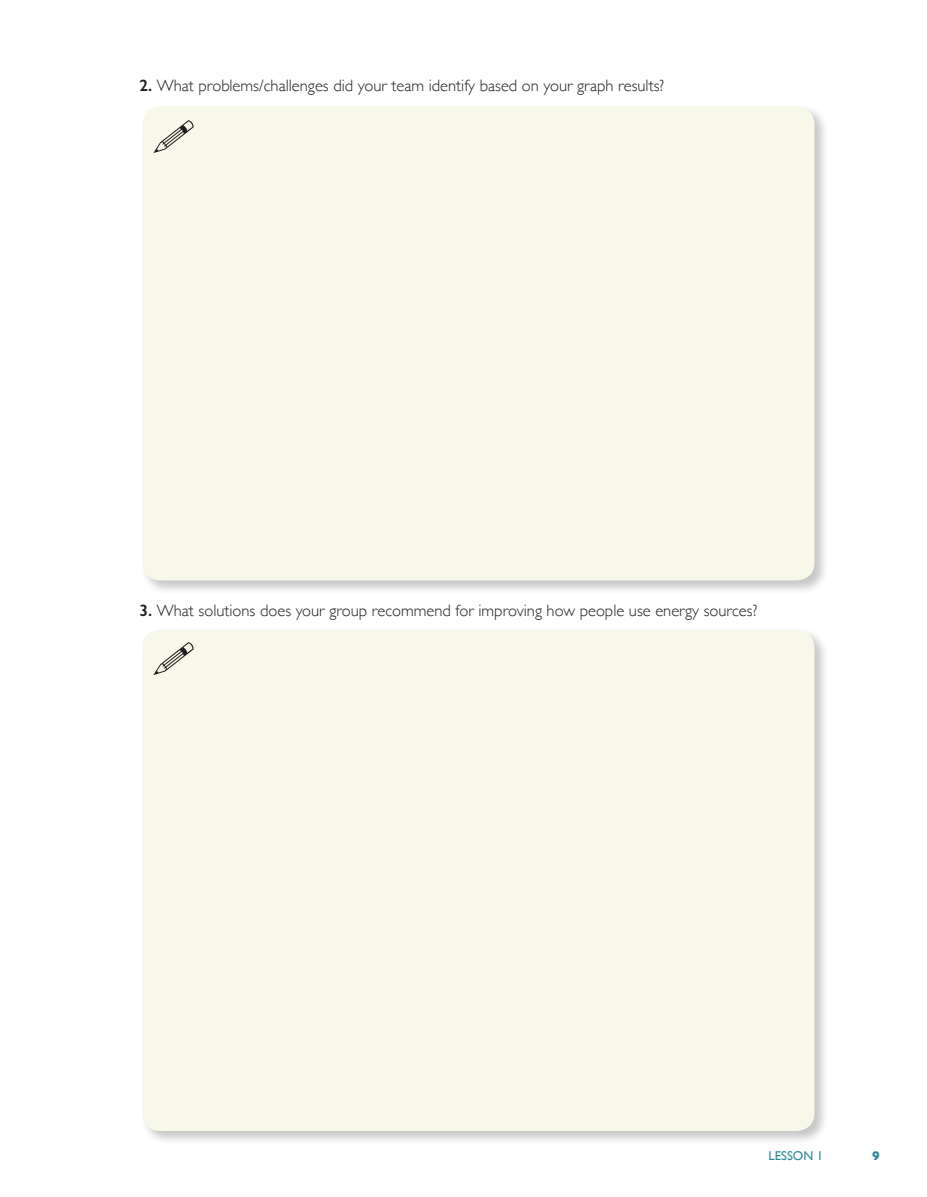
<style>
.page{position:relative;width:927px;height:1197px;background:#fff}
.page>*{position:absolute;margin:0;border:0;box-sizing:border-box;transform-origin:0 0}
.t1{font:300 16.5px "Gill Sans";color:#231f20}
.t2{font:12.75px "Gill Sans";color:#2c8999}
.t3{font:700 12.75px "Gill Sans";color:#2c8999}
.s1{font-weight:600}
</style>
<div class="page">
<div style="left:141px;top:104px;width:688px;height:491px;background:#231f20;opacity:.25"></div>
<div style="left:142px;top:106px;width:672px;height:474px;background:#f7f7ea;border-radius:18px"></div>
<div style="left:141px;top:628px;width:688px;height:518px;background:#231f20;opacity:.25"></div>
<div style="left:142px;top:630px;width:672px;height:501px;background:#f7f7ea;border-radius:18px"></div>
<svg style="left:153px;top:120px;width:41px;height:33px"></svg>
<svg style="left:153px;top:642px;width:41px;height:33px"></svg>
<p class="t1" style="left:140px;top:72px;width:526px"><span class="s1">2.</span> What problems/challenges did your team identify based on your graph results?</p>
<p class="t1" style="left:140px;top:597px;width:619px"><span class="s1">3.</span> What solutions does your group recommend for improving how people use energy sources?</p>
<p class="t2" style="left:769px;top:1148px;width:56px">LESSON 1</p>
<p class="t3" style="left:872px;top:1145px;width:9px">9</p>
</div>
